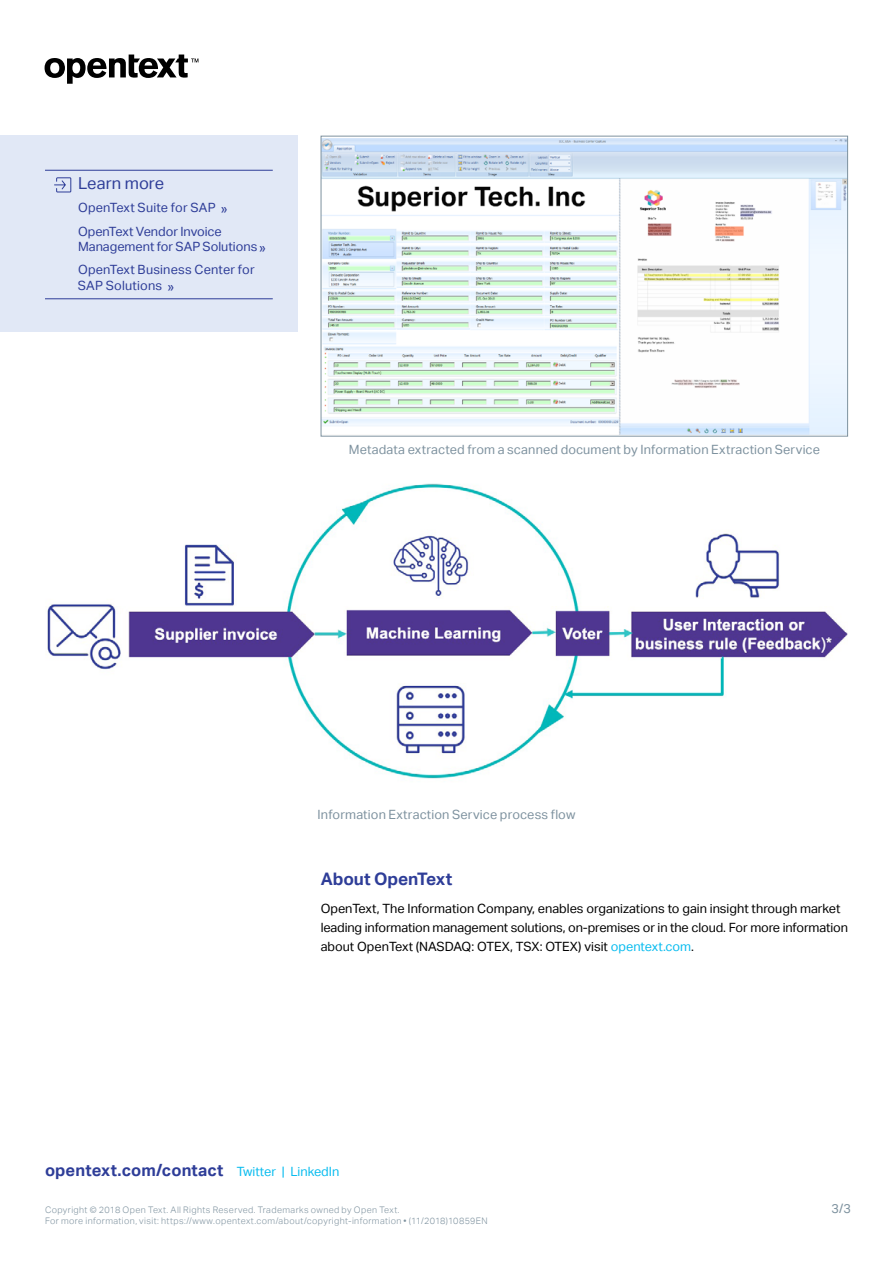
<style>
.page{position:relative;width:893px;height:1263px;background:#fff}
.page>*{position:absolute;margin:0;border:0;box-sizing:border-box;transform-origin:0 0}
.t1{font:700 17.25px "Aktiv Grotesk";letter-spacing:-.005em;color:#2e3d98}
.t2{font:700 16.5px "Aktiv Grotesk";letter-spacing:.005em;color:#2e3d98}
.t3{font:16.5px "Aktiv Grotesk";color:#2e3d98}
.t4{font:12.75px/18.8px "Aktiv Grotesk";letter-spacing:-.01em;color:#000}
.t5{font:12.75px "Aktiv Grotesk";letter-spacing:.01em;color:#7e929f}
.t6{font:12.75px/23.1px "Aktiv Grotesk";letter-spacing:.005em;color:#2e3d98}
.t7{font:12.75px "Aktiv Grotesk";color:#09bcef}
.t8{font:300 9px "Aktiv Grotesk";letter-spacing:.04em;color:#7e929f}
.s1{color:#09bcef}
</style>
<div class="page">
<svg style="left:45px;top:55px;width:153px;height:29px"></svg>
<img style="left:323px;top:138px;width:523px;height:296px">
<div style="left:321px;top:136px;width:527px;height:300px;border:1px solid #7e929f"></div>
<img style="left:47px;top:483px;width:801px;height:296px">
<div style="left:0;top:135px;width:297px;height:197px;background:#e1e8f6"></div>
<hr style="left:45px;top:170px;width:228px;height:1px;background:#2e3d98">
<hr style="left:45px;top:298px;width:228px;height:1px;background:#2e3d98">
<svg style="left:54px;top:177px;width:18px;height:16px"></svg>
<p class="t3" style="left:78px;top:174px;width:88px">Learn more</p>
<p class="t6" style="left:78px;top:196px;width:151px">OpenText Suite for SAP »<br>OpenText Vendor Invoice</p>
<p class="t6" style="left:78px;top:235px;width:189px">Management for SAP Solutions »<br>OpenText Business Center for</p>
<p class="t6" style="left:78px;top:274px;width:98px">SAP Solutions »</p>
<p class="t5" style="left:349px;top:442px;width:473px">Metadata extracted from a scanned document by Information Extraction Service</p>
<p class="t5" style="left:318px;top:808px;width:259px">Information Extraction Service process flow</p>
<h1 class="t1" style="left:321px;top:869px;width:133px">About OpenText</h1>
<p class="t4" style="left:321px;top:899px;width:529px">OpenText, The Information Company, enables organizations to gain insight through market leading information management solutions, on-premises or in the cloud. For more information about OpenText (NASDAQ: OTEX, TSX: OTEX) visit <span class="s1">opentext.com</span>.</p>
<p class="t2" style="left:45px;top:1160px;width:180px">opentext.com/contact</p>
<p class="t7" style="left:237px;top:1164px;width:104px">Twitter | LinkedIn</p>
<p class="t8" style="left:45px;top:1205px;width:356px">Copyright © 2018 Open Text. All Rights Reserved. Trademarks owned by Open Text.</p>
<p class="t5" style="left:832px;top:1201px;width:21px">3/3</p>
<p class="t8" style="left:45px;top:1215px;width:444px">For more information, visit: https://www.opentext.com/about/copyright-information • (11/2018)10859EN</p>
</div>
